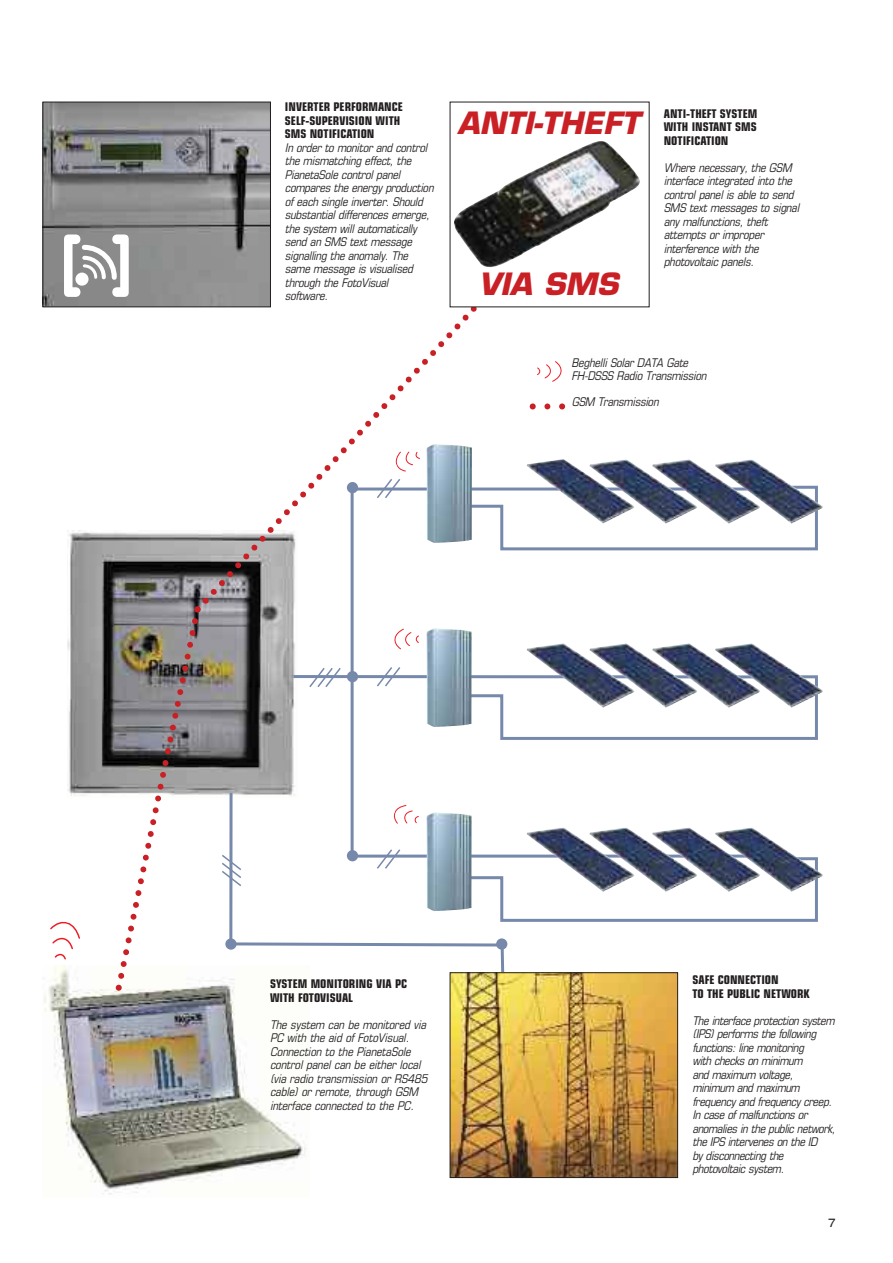
<style>
.page{position:relative;width:893px;height:1263px;background:#fff}
.page>*{position:absolute;margin:0;border:0;box-sizing:border-box;transform-origin:0 0}
.t1{font:italic 700 30px "Eurostile";color:#c92026}
.t2{font:italic condensed 12px/13.5px "Eurostile";letter-spacing:-.015em;color:#231f20}
.t3{font:700 condensed 12px/13.5px "Eurostile";color:#231f20}
.t4{font:expanded 12px "Helvetica Neue";color:#231f20}
</style>
<div class="page">
<svg style="left:506px;top:892px;width:312px;height:30px"></svg>
<svg style="left:768px;top:708px;width:50px;height:32px"></svg>
<svg style="left:768px;top:523px;width:50px;height:28px"></svg>
<img style="left:67px;top:530px;width:228px;height:266px">
<svg style="left:349px;top:487px;width:419px;height:371px"></svg>
<hr style="left:293px;top:675px;width:474px;height:3px;background:#7689ab">
<svg style="left:228px;top:790px;width:278px;height:203px"></svg>
<svg style="left:193px;top:291px;width:297px;height:322px"></svg>
<svg style="left:530px;top:403px;width:35px;height:6px"></svg>
<div style="left:450px;top:102px;width:199px;height:205px;background:#fff"></div>
<img style="left:454px;top:141px;width:186px;height:126px">
<img style="left:452px;top:974px;width:224px;height:202px">
<div style="left:450px;top:972px;width:228px;height:206px;border:1px solid #231f20"></div>
<svg style="left:537px;top:361px;width:25px;height:21px"></svg>
<svg style="left:50px;top:921px;width:30px;height:39px"></svg>
<div style="left:391px;top:626px;width:34px;height:26px;background:#fff"></div>
<svg style="left:394px;top:628px;width:25px;height:22px"></svg>
<svg style="left:387px;top:798px;width:41px;height:36px"></svg>
<img style="left:427px;top:628px;width:45px;height:99px">
<img style="left:527px;top:643px;width:62px;height:65px">
<img style="left:589px;top:643px;width:63px;height:65px">
<img style="left:652px;top:643px;width:63px;height:65px">
<img style="left:715px;top:643px;width:108px;height:65px">
<img style="left:427px;top:812px;width:45px;height:99px">
<img style="left:527px;top:827px;width:62px;height:54px">
<img style="left:589px;top:827px;width:63px;height:65px">
<img style="left:652px;top:827px;width:63px;height:65px">
<img style="left:715px;top:827px;width:108px;height:65px">
<img style="left:427px;top:444px;width:45px;height:99px">
<img style="left:527px;top:459px;width:62px;height:64px">
<img style="left:589px;top:459px;width:63px;height:64px">
<img style="left:652px;top:459px;width:63px;height:64px">
<img style="left:715px;top:459px;width:108px;height:64px">
<svg style="left:375px;top:441px;width:54px;height:59px"></svg>
<svg style="left:375px;top:665px;width:27px;height:23px"></svg>
<svg style="left:309px;top:668px;width:33px;height:19px"></svg>
<svg style="left:222px;top:853px;width:21px;height:35px"></svg>
<svg style="left:375px;top:848px;width:27px;height:22px"></svg>
<div style="left:347px;top:482px;width:11px;height:11px;background:#7689ab;border-radius:50%"></div>
<div style="left:347px;top:671px;width:11px;height:11px;background:#7689ab;border-radius:50%"></div>
<div style="left:347px;top:850px;width:11px;height:11px;background:#7689ab;border-radius:50%"></div>
<div style="left:225px;top:938px;width:12px;height:12px;background:#7689ab;border-radius:50%"></div>
<div style="left:496px;top:938px;width:11px;height:12px;background:#7689ab;border-radius:50%"></div>
<img style="left:45px;top:104px;width:224px;height:201px">
<div style="left:43px;top:102px;width:228px;height:205px;border:1px solid #231f20"></div>
<svg style="left:64px;top:234px;width:65px;height:63px"></svg>
<img style="left:44px;top:965px;width:265px;height:230px">
<svg style="left:112px;top:606px;width:91px;height:389px"></svg>
<p class="t3" style="left:285px;top:101px;width:120px">INVERTER PERFORMANCE<br>SELF-SUPERVISION WITH<br>SMS NOTIFICATION</p>
<p class="t2" style="left:285px;top:142px;width:152px">In order to monitor and control the mismatching effect, the<br>PianetaSole control panel compares the energy production of each single inverter. Should substantial differences emerge, the system will automatically send an SMS text message signalling the anomaly. The same message is visualised through the FotoVisual software.</p>
<h1 class="t1" style="left:457px;top:111px;width:184px">ANTI-THEFT</h1>
<h1 class="t1" style="left:479px;top:273px;width:147px">VIA SMS</h1>
<p class="t3" style="left:664px;top:108px;width:95px;text-align:justify">ANTI-THEFT SYSTEM WITH INSTANT SMS NOTIFICATION</p>
<p class="t2" style="left:664px;top:162px;width:139px">Where necessary, the GSM interface integrated into the control panel is able to send<br>SMS text messages to signal any malfunctions, theft attempts or improper interference with the photovoltaic panels.</p>
<p class="t2" style="left:571px;top:357px;width:139px">Beghelli Solar DATA Gate<br>FH-DSSS Radio Transmission</p>
<p class="t2" style="left:572px;top:396px;width:91px">GSM Transmission</p>
<p class="t3" style="left:270px;top:978px;width:139px">SYSTEM MONITORING VIA PC<br>WITH FOTOVISUAL</p>
<p class="t2" style="left:270px;top:1019px;width:161px">The system can be monitored via<br>PC with the aid of FotoVisual.<br>Connection to the PianetaSole control panel can be either local (via radio transmission or RS485 cable) or remote, through GSM interface connected to the PC.</p>
<p class="t3" style="left:692px;top:974px;width:119px">SAFE CONNECTION<br>TO THE PUBLIC NETWORK</p>
<p class="t2" style="left:692px;top:1015px;width:147px">The interface protection system (IPS)performs the following functions:line monitoring<br>with checks on minimum<br>and maximum voltage, minimum and maximum frequencyand frequencycreep.<br>In case of malfunctions or anomalies in the public network, the IPS intervenes on the ID bydisconnecting the photovoltaic system.</p>
<p class="t4" style="left:828px;top:1218px;width:9px">7</p>
</div>
